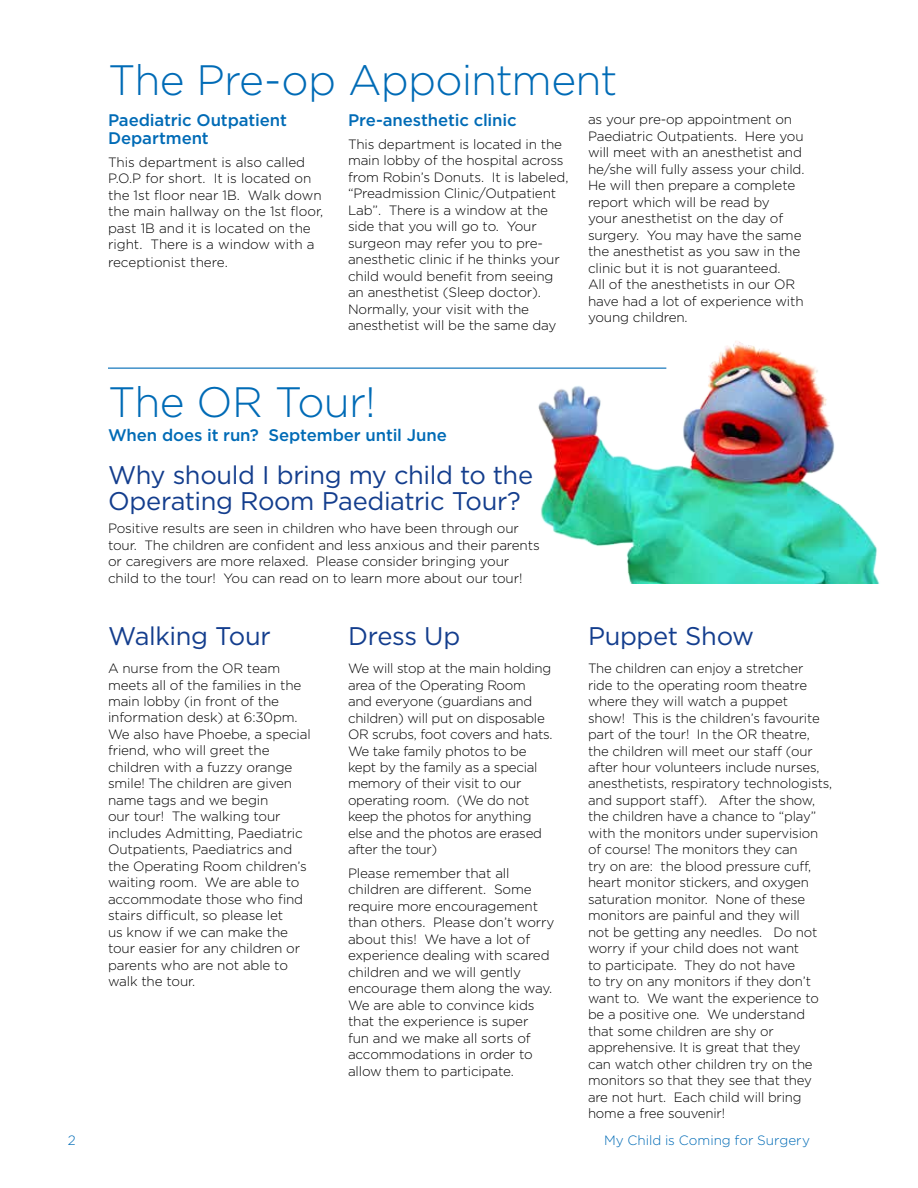
<style>
.page{position:relative;width:918px;height:1188px;background:#fff}
.page>*{position:absolute;margin:0;border:0;box-sizing:border-box;transform-origin:0 0}
.t1{font:300 42.45px "Gotham";letter-spacing:-.02em;color:#006bb6}
.t2{font:25.5px/25.5px "Gotham";letter-spacing:-.015em;color:#133d8d}
.t3{font:500 16.8px/18px "Gotham";letter-spacing:-.005em;color:#006bb6}
.t4{font:300 13.5px/16.5px "Gotham";letter-spacing:-.01em;color:#000}
.t5{font:300 13.5px "Gotham";color:#006bb6}
</style>
<div class="page">
<img style="left:484px;top:341px;width:395px;height:242px">
<hr style="left:108px;top:368px;width:558px;height:1px;background:#006bb6">
<h1 class="t1" style="left:108px;top:53px;width:511px">The Pre-op Appointment</h1>
<p class="t3" style="left:108px;top:111px;width:180px">Paediatric Outpatient<br>Department</p>
<p class="t4" style="left:108px;top:153px;width:217px">This department is also called<br>P.O.P for short. It is located on the 1st floor near 1B. Walk down the main hallway on the 1st floor, past 1B and it is located on the right. There is a window with a</p>
<p class="t4" style="left:108px;top:254px;width:121px">receptionist there.</p>
<p class="t3" style="left:348px;top:111px;width:170px">Pre-anesthetic clinic</p>
<p class="t4" style="left:348px;top:135px;width:222px">This department is located in the main lobby of the hospital across from Robin’s Donuts. It is labeled, “Preadmission Clinic/Outpatient<br>Lab”. There is a window at the side that you will go to. Your surgeon may refer you to pre&shy;anesthetic clinic if he thinks your child would benefit from seeing an anesthetist (Sleep doctor).<br>Normally, your visit with the anesthetist will be the same day</p>
<p class="t4" style="left:588px;top:111px;width:218px">as your pre-op appointment on<br>Paediatric Outpatients. Here you will meet with an anesthetist and he/she will fully assess your child.<br>He will then prepare a complete report which will be read by<br>your anesthetist on the day of surgery. You may have the same the anesthetist as you saw in the clinic but it is not guaranteed.<br>All of the anesthetists in our OR have had a lot of experience with young children.</p>
<h1 class="t1" style="left:108px;top:375px;width:270px">The OR Tour!</h1>
<p class="t3" style="left:108px;top:425px;width:340px">When does it run? September until June</p>
<h2 class="t2" style="left:108px;top:462px;width:427px">Why should I bring my child to the<br>Operating Room Paediatric Tour?</h2>
<p class="t4" style="left:108px;top:520px;width:433px">Positive results are seen in children who have been through our tour. The children are confident and less anxious and their parents or caregivers are more relaxed. Please consider bringing your child to the tour! You can read on to learn more about our tour!</p>
<h2 class="t2" style="left:108px;top:623px;width:164px">Walking Tour</h2>
<h2 class="t2" style="left:348px;top:623px;width:114px">Dress Up</h2>
<h2 class="t2" style="left:588px;top:623px;width:168px">Puppet Show</h2>
<p class="t4" style="left:108px;top:660px;width:204px">A nurse from the OR team meets all of the families in the main lobby (in front of the information desk) at 6:30pm.<br>We also have Phoebe, a special friend, who will greet the children with a fuzzy orange smile! The children are given name tags and we begin<br>our tour! The walking tour includes Admitting, Paediatric<br>Outpatients, Paediatrics and the Operating Room children’s waiting room. We are able to accommodate those who find stairs difficult, so please let<br>us know if we can make the tour easier for any children or parents who are not able to walk the tour.</p>
<p class="t4" style="left:348px;top:660px;width:206px">We will stop at the main holding area of the Operating Room and everyone (guardians and children) will put on disposable<br>OR scrubs, foot covers and hats.<br>We take family photos to be kept by the family as a special memory of their visit to our operating room. (We do not keep the photos for anything else and the photos are erased after the tour)</p>
<p class="t4" style="left:348px;top:864px;width:208px">Please remember that all children are different. Some require more encouragement than others. Please don’t worry about this! We have a lot of experience dealing with scared children and we will gently encourage them along the way.<br>We are able to convince kids that the experience is super<br>fun and we make all sorts of accommodations in order to allow them to participate.</p>
<p class="t4" style="left:588px;top:660px;width:246px">The children can enjoy a stretcher<br>ride to the operating room theatre where they will watch a puppet<br>show! This is the children’s favourite part of the tour! In the OR theatre, the children will meet our staff (our after hour volunteers include nurses, anesthetists, respiratory technologists, and support staff). After the show, the children have a chance to “play” with the monitors under supervision of course! The monitors they can<br>try on are: the blood pressure cuff, heart monitor stickers, and oxygen saturation monitor. None of these monitors are painful and they will<br>not be getting any needles. Do not worry if your child does not want<br>to participate. They do not have<br>to try on any monitors if they don’t want to. We want the experience to be a positive one. We understand that some children are shy or apprehensive. It is great that they<br>can watch other children try on the monitors so that they see that they are not hurt. Each child will bring home a free souvenir!</p>
<p class="t5" style="left:68px;top:1131px;width:9px">2</p>
<p class="t5" style="left:604px;top:1131px;width:207px">My Child is Coming for Surgery</p>
</div>
